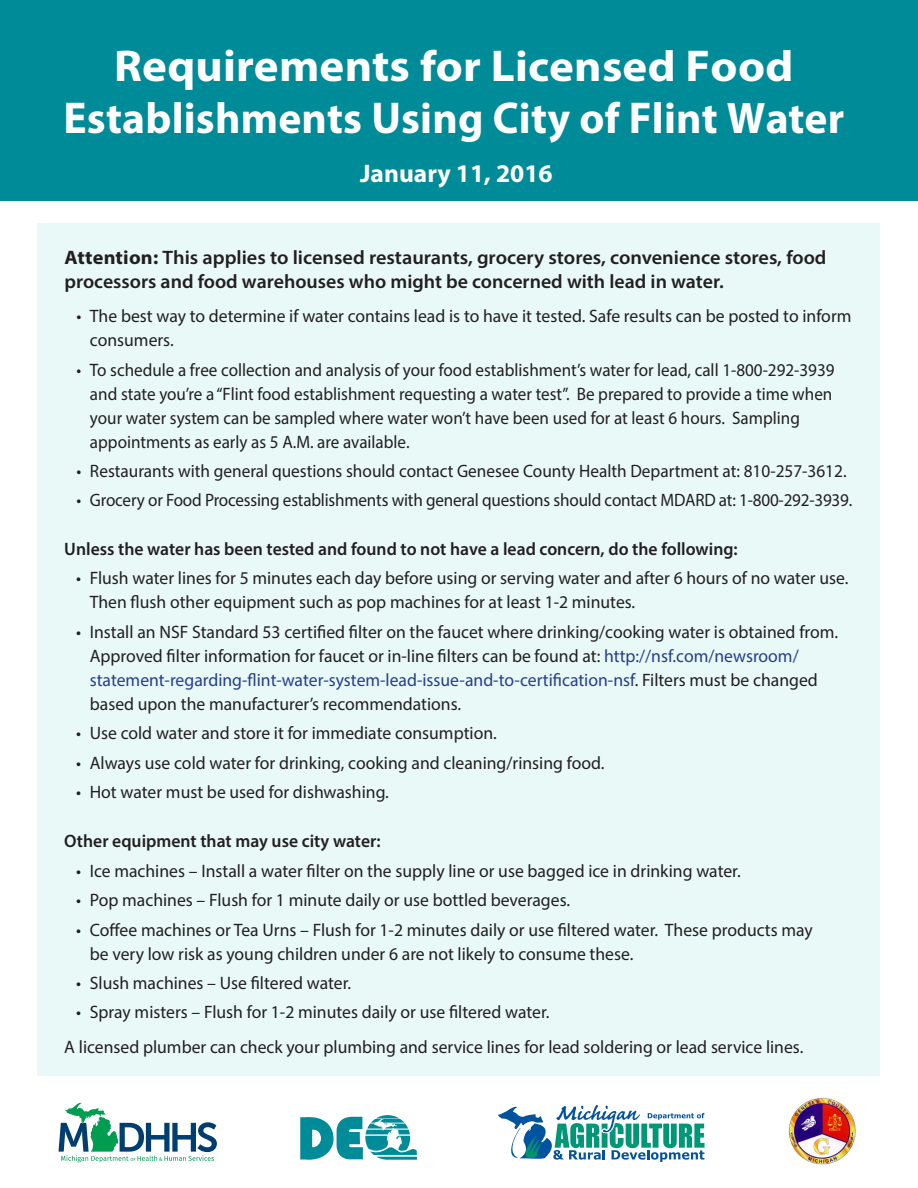
<style>
.page{position:relative;width:918px;height:1188px;background:#fff}
.page>*{position:absolute;margin:0;border:0;box-sizing:border-box;transform-origin:0 0}
.t1{font:700 44.85px "Myriad Pro";letter-spacing:.005em;color:#fff;scale:1.05 1}
.t2{font:700 43.5px "Myriad Pro";letter-spacing:.005em;color:#fff}
.t3{font:700 25.5px "Myriad Pro";color:#fff}
.t4{font:600 19.5px/24px "Myriad Pro";color:#231f20;scale:1.04 1}
.t5{font:18px/24px "Myriad Pro";color:#231f20}
.t6{font:18px/24px "Myriad Pro";color:#231f20;scale:.95 1}
.t7{font:600 18px "Myriad Pro";color:#231f20}
.t8{font:18px "Myriad Pro";color:#231f20;scale:.96 1}
.s1{font-size:43.5px}
.s2{font-size:44.85px}
.s3{font-size:44.4px}
.s4{font-weight:700}
.s5{color:#253f8e}
</style>
<div class="page">
<div style="left:38px;top:224px;width:842px;height:852px;background:#e8f9f7"></div>
<div style="left:0;top:0;width:918px;height:201px;background:#008b99"></div>
<svg style="left:498px;top:1104px;width:207px;height:58px"></svg>
<img style="left:788px;top:1098px;width:68px;height:67px">
<svg style="left:300px;top:1115px;width:117px;height:45px"></svg>
<svg style="left:59px;top:1103px;width:158px;height:59px"></svg>
<p class="t1" style="left:114px;top:37px;width:649px">Requirements <span class="s1">for</span> L<span class="s1">icensed</span> F<span class="s1">ood</span></p>
<p class="t2" style="left:64px;top:90px;width:782px"><span class="s2">E</span>stablishments <span class="s2">U</span>sing <span class="s2">C</span>ity of <span class="s2">F</span>lint <span class="s3">W</span>ater</p>
<p class="t3" style="left:360px;top:157px;width:194px">January 11, 2016</p>
<p class="t4" style="left:64px;top:245px;width:734px"><span class="s4">Attention:</span> This applies to licensed restaurants, grocery stores, convenience stores, food processors and food warehouses who might be concerned with lead in water.</p>
<p class="t5" style="left:90px;top:304px;width:763px;text-indent:-14px">• The best way to determine if water contains lead is to have it tested. Safe results can be posted to inform consumers.</p>
<p class="t6" style="left:90px;top:357px;width:785px;text-indent:-14px">• To schedule a free collection and analysis of your food establishment’s water for lead, call 1-800-292-3939 and state you’re a “Flint food establishment requesting a water test”. Be prepared to provide a time when your water system can be sampled where water won’t have been used for at least 6 hours. Sampling appointments as early as 5 A.M. are available.</p>
<p class="t8" style="left:76px;top:460px;width:804px">• Restaurants with general questions should contact Genesee County Health Department at: 810-257-3612.</p>
<p class="t6" style="left:76px;top:488px;width:818px">• Grocery or Food Processing establishments with general questions should contact MDARD at: 1-800-292-3939.</p>
<p class="t7" style="left:64px;top:538px;width:675px">Unless the water has been tested and found to not have a lead concern, do the following:</p>
<p class="t5" style="left:90px;top:566px;width:760px;text-indent:-14px">• Flush water lines for 5 minutes each day before using or serving water and after 6 hours of no water use.<br>Then flush other equipment such as pop machines for at least 1-2 minutes.</p>
<p class="t5" style="left:90px;top:619px;width:750px;text-indent:-14px">• Install an NSF Standard 53 certified filter on the faucet where drinking/cooking water is obtained from.<br>Approved filter information for faucet or in-line filters can be found at: <span class="s5">http://nsf.com/newsroom/ statement-regarding-flint-water-system-lead-issue-and-to-certification-nsf</span>. Filters must be changed based upon the manufacturer’s recommendations.</p>
<p class="t5" style="left:76px;top:721px;width:422px">• Use cold water and store it for immediate consumption.</p>
<p class="t5" style="left:76px;top:750px;width:530px">• Always use cold water for drinking, cooking and cleaning/rinsing food.</p>
<p class="t5" style="left:76px;top:780px;width:314px">• Hot water must be used for dishwashing.</p>
<p class="t7" style="left:64px;top:830px;width:318px">Other equipment that may use city water:</p>
<p class="t5" style="left:76px;top:859px;width:666px">• Ice machines – Install a water filter on the supply line or use bagged ice in drinking water.</p>
<p class="t5" style="left:76px;top:888px;width:495px">• Pop machines – Flush for 1 minute daily or use bottled beverages.</p>
<p class="t5" style="left:90px;top:917px;width:725px;text-indent:-14px">• Coffee machines or Tea Urns – Flush for 1-2 minutes daily or use filtered water. These products may be very low risk as young children under 6 are not likely to consume these.</p>
<p class="t5" style="left:76px;top:971px;width:276px">• Slush machines – Use filtered water.</p>
<p class="t5" style="left:76px;top:1000px;width:475px">• Spray misters – Flush for 1-2 minutes daily or use filtered water.</p>
<p class="t5" style="left:64px;top:1035px;width:741px">A licensed plumber can check your plumbing and service lines for lead soldering or lead service lines.</p>
</div>
